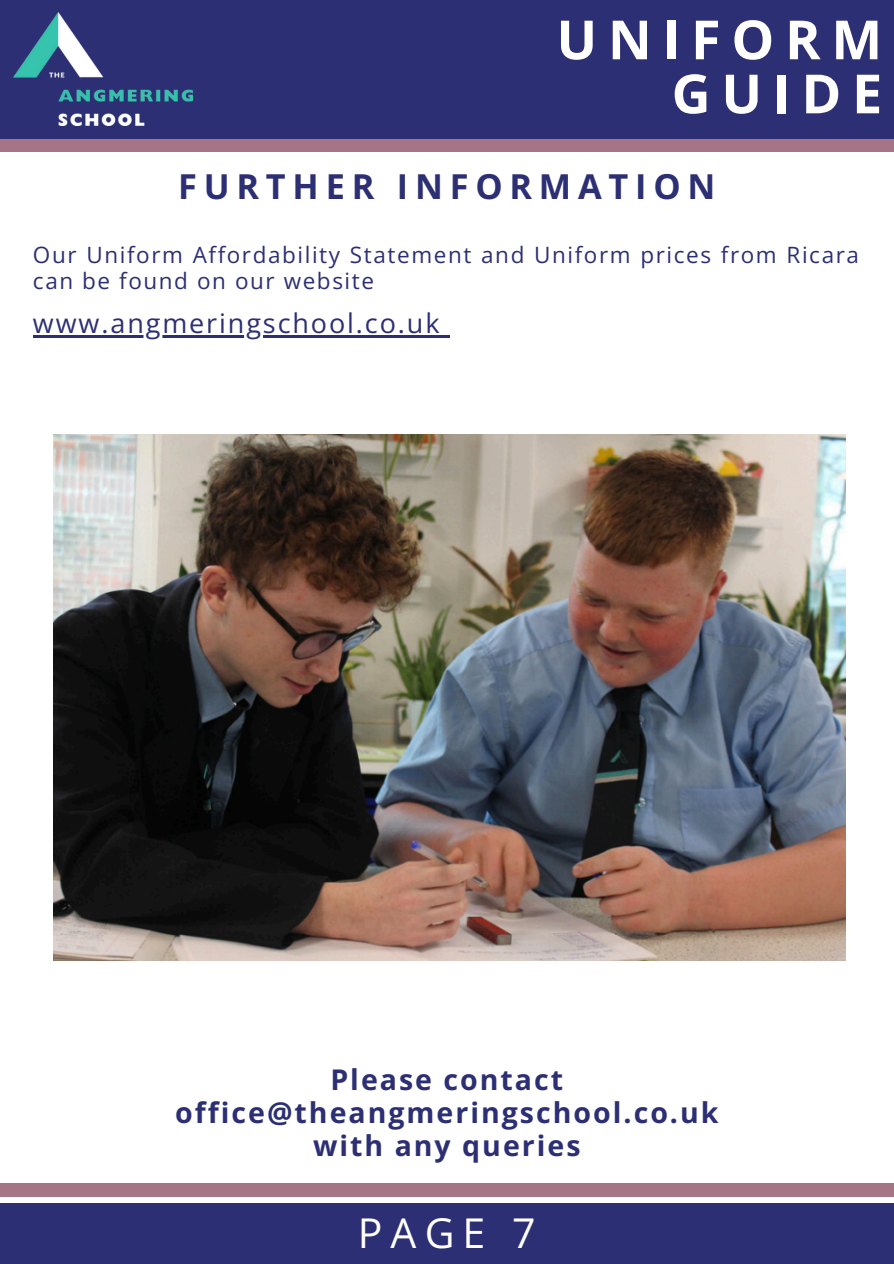
<style>
.page{position:relative;width:894px;height:1264px;background:#fff}
.page>*{position:absolute;margin:0;border:0;box-sizing:border-box;transform-origin:0 0}
.t1{font:700 54px/54px "Open Sans";letter-spacing:.195em;color:#fff;text-align:right}
.t2{font:41.1px "Open Sans";color:#fff}
.t3{font:700 34.35px "Open Sans";letter-spacing:.195em;color:#2c2f73}
.t4{font:700 28.5px/32.7px "Open Sans";letter-spacing:.07em;color:#2c2f73;text-align:center}
.t5{font:27px "Open Sans";letter-spacing:.07em;color:#2c2f73}
.t6{font:22.5px/25.8px "Open Sans";letter-spacing:.07em;color:#2c2f73}
</style>
<div class="page">
<div style="left:0;top:0;width:893px;height:145px;background:#2c2f73"></div>
<img style="left:13px;top:12px;width:179px;height:114px">
<div style="left:0;top:1202px;width:893px;height:61px;background:#2c2f73"></div>
<div style="left:0;top:1183px;width:893px;height:13px;background:#a67585"></div>
<div style="left:0;top:139px;width:893px;height:13px;background:#a67585"></div>
<img style="left:54px;top:434px;width:791px;height:526px">
<hr style="left:33px;top:335px;width:408px;height:2px;background:#2c2f73">
<svg style="left:441px;top:335px;width:9px;height:2px"></svg>
<p class="t1" style="left:556px;top:11px;width:327px">UNIFORM<br>GUIDE</p>
<h3 class="t3" style="left:178px;top:163px;width:538px">FURTHER INFORMATION</h3>
<h5 class="t6" style="left:33px;top:241px;width:827px">Our Uniform Affordability Statement and Uniform prices from Ricara can be found on our website</h5>
<p class="t5" style="left:33px;top:304px;width:408px">www.angmeringschool.co.uk</p>
<p class="t4" style="left:175px;top:1062px;width:544px">Please contact office@theangmeringschool.co.uk with any queries</p>
<h1 class="t2" style="left:358px;top:1203px;width:179px">PAGE 7</h1>
</div>
